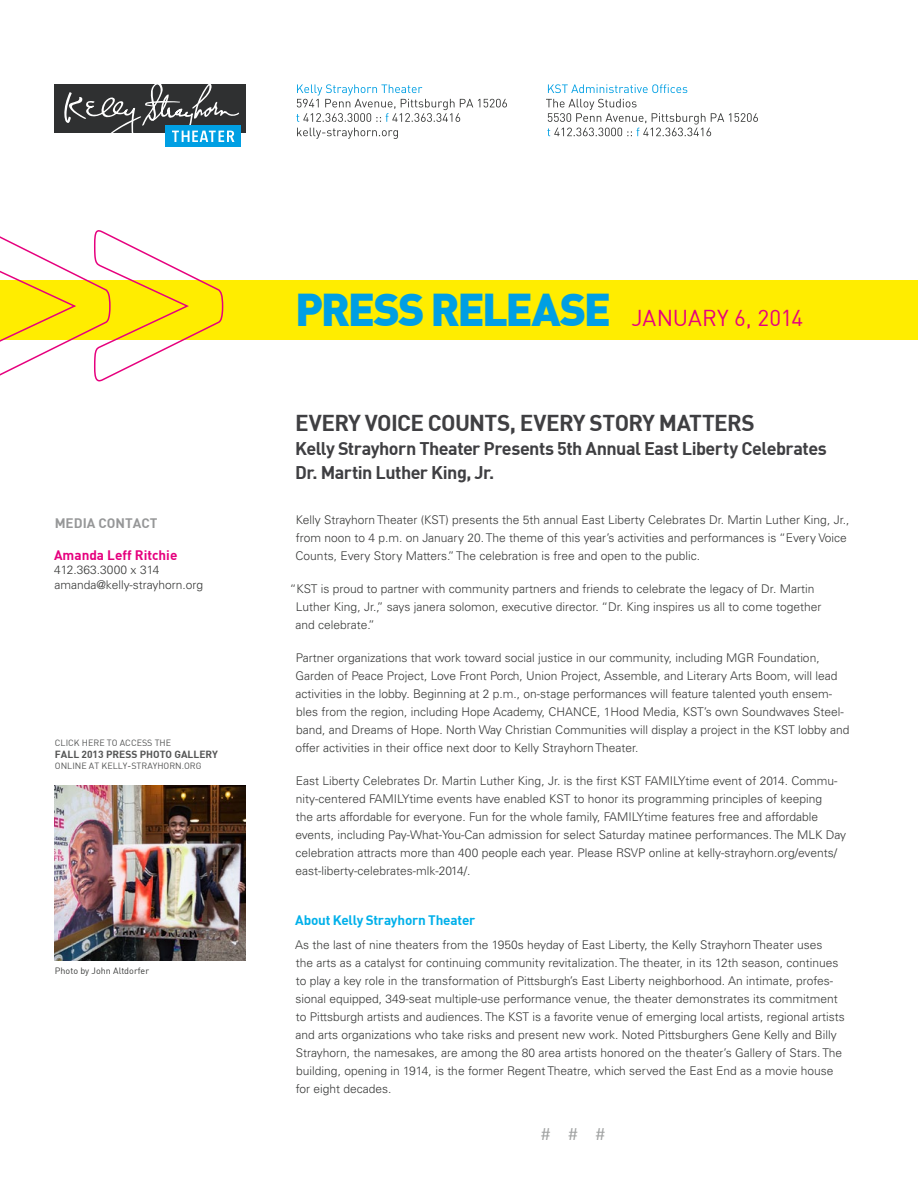
<style>
.page{position:relative;width:918px;height:1188px;background:#fff}
.page>*{position:absolute;margin:0;border:0;box-sizing:border-box;transform-origin:0 0}
.t1{font:700 22.5px "DIN";letter-spacing:-.03em;color:#3f3f42}
.t2{font:22.5px "DIN";letter-spacing:-.005em;color:#e6007e}
.t3{font:700 18px/24px "DIN";letter-spacing:-.03em;color:#3f3f42}
.t4{font:16.5px "DIN";color:#a0a2a2}
.t5{font:700 13.5px "DIN";color:#00b0ea}
.t6{font:700 13.5px "DIN";color:#e6007e}
.t7{font:700 13.5px "DIN";color:#969798}
.t8{font:300 12px/18px "Univers";color:#393a39}
.t9{font:700 10.2px "DIN";color:#535454}
.t10{font:9px "DIN";color:#535454}
.t11{font:9px "DIN";color:#393a39}
.s1{font-weight:900;font-size:45px;color:#009fe3}
</style>
<div class="page">
<div style="left:54px;top:84px;width:192px;height:49px;background:#2f3031"></div>
<div style="left:165px;top:125px;width:76px;height:22px;background:#009fe3"></div>
<svg style="left:64px;top:84px;width:175px;height:58px"></svg>
<div style="left:0;top:280px;width:918px;height:60px;background:#ffed00"></div>
<svg style="left:0;top:230px;width:224px;height:152px"></svg>
<svg style="left:297px;top:128px;width:101px;height:11px"></svg>
<svg style="left:296px;top:84px;width:211px;height:38px"></svg>
<svg style="left:548px;top:84px;width:139px;height:9px"></svg>
<svg style="left:546px;top:99px;width:212px;height:37px"></svg>
<img style="left:54px;top:785px;width:192px;height:175px">
<p class="t7" style="left:55px;top:515px;width:104px">Media Contact</p>
<p class="t6" style="left:54px;top:546px;width:125px">Amanda Leff Ritchie</p>
<p class="t8" style="left:54px;top:563px;width:151px;line-height:14.4px">412.363.3000 x 314 amanda@kelly-strayhorn.org</p>
<p class="t10" style="left:55px;top:737px;width:118px">CLICK HERE TO ACCESS THE</p>
<p class="t9" style="left:55px;top:748px;width:165px">Fall 2013 Press photo gallery</p>
<p class="t10" style="left:55px;top:760px;width:148px">ONLINE AT KELLY-STRAYHORN.ORG</p>
<p class="t11" style="left:55px;top:965px;width:96px">PHOTO BY JOHN ALTDORFER</p>
<h1 class="t2" style="left:295px;top:304px;width:510px"><span class="s1">PRESS RELEASE</span> JANUARY 6, 2014</h1>
<h1 class="t1" style="left:295px;top:408px;width:461px">Every Voice Counts, Every Story Matters</h1>
<h2 class="t3" style="left:295px;top:436px;width:533px">Kelly Strayhorn Theater Presents 5th Annual East Liberty Celebrates<br>Dr. Martin Luther King, Jr.</h2>
<p class="t8" style="left:296px;top:511px;width:555px">Kelly Strayhorn Theater (KST) presents the 5th annual East Liberty Celebrates Dr. Martin Luther King, Jr., from noon to 4 p.m. on January 20. The theme of this year’s activities and performances is “Every Voice<br>Counts, Every Story Matters.” The celebration is free and open to the public.</p>
<p class="t8" style="left:296px;top:580px;width:527px;text-indent:-6px">“KST is proud to partner with community partners and friends to celebrate the legacy of Dr. Martin<br>Luther King, Jr.,” says janera solomon, executive director. “Dr. King inspires us all to come together and celebrate.”</p>
<p class="t8" style="left:295px;top:649px;width:555px">Partner organizations that work toward social justice in our community, including MGR Foundation, Garden of Peace Project, Love Front Porch, Union Project, Assemble, and Literary Arts Boom, will lead activities in the lobby. Beginning at 2 p.m., on-stage performances will feature talented youth ensem&shy;bles from the region, including Hope Academy, CHANCE, 1Hood Media, KST’s own Soundwaves Steel&shy;band, and Dreams of Hope. North Way Christian Communities will display a project in the KST lobby and offer activities in their office next door to Kelly Strayhorn Theater.</p>
<p class="t8" style="left:295px;top:772px;width:552px">East Liberty Celebrates Dr. Martin Luther King, Jr. is the first KST FAMILYtime event of 2014. Commu&shy;nity-centered FAMILYtime events have enabled KST to honor its programming principles of keeping<br>the arts affordable for everyone. Fun for the whole family, FAMILYtime features free and affordable events, including Pay-What-You-Can admission for select Saturday matinee performances. The MLK Day celebration attracts more than 400 people each year. Please RSVP online at kelly-strayhorn.org/events/ east-liberty-celebrates-mlk-2014/.</p>
<p class="t5" style="left:295px;top:911px;width:182px">About Kelly Strayhorn Theater</p>
<p class="t8" style="left:295px;top:936px;width:551px">As the last of nine theaters from the 1950s heyday of East Liberty, the Kelly Strayhorn Theater uses<br>the arts as a catalyst for continuing community revitalization. The theater, in its 12th season, continues to play a key role in the transformation of Pittsburgh’s East Liberty neighborhood. An intimate, profes&shy;sional equipped, 349-seat multiple-use performance venue, the theater demonstrates its commitment to Pittsburgh artists and audiences. The KST is a favorite venue of emerging local artists, regional artists and arts organizations who take risks and present new work. Noted Pittsburghers Gene Kelly and Billy Strayhorn, the namesakes, are among the 80 area artists honored on the theater’s Gallery of Stars. The building, opening in 1914, is the former Regent Theatre, which served the East End as a movie house for eight decades.</p>
<h3 class="t4" style="left:540px;top:1123px;width:67px">###</h3>
</div>
